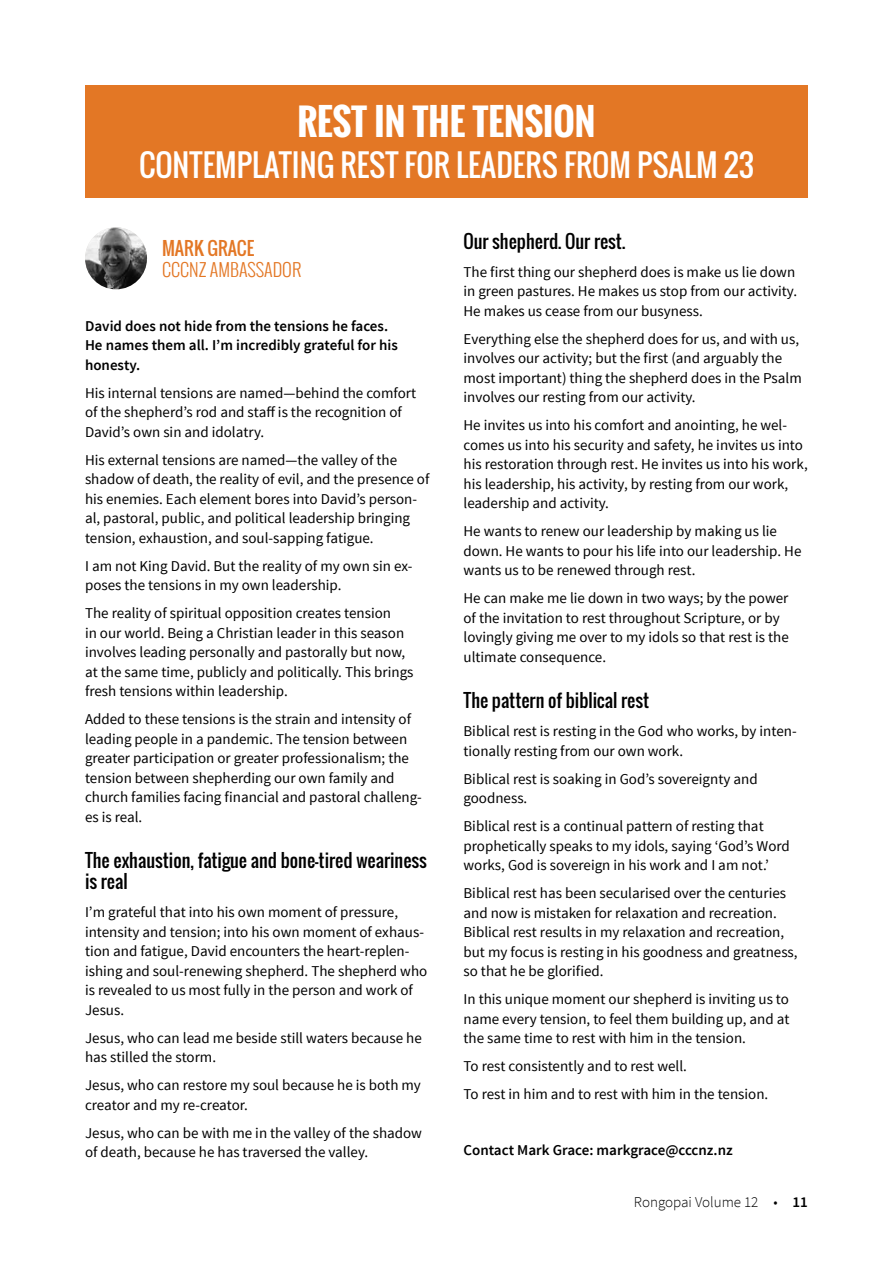
<style>
.page{position:relative;width:893px;height:1263px;background:#fff}
.page>*{position:absolute;margin:0;border:0;box-sizing:border-box;transform-origin:0 0}
.t1{font:700 36px "Oswald";color:#fff}
.t2{font:30px "Oswald";color:#fff}
.t3{font:18px/21px "Oswald";color:#000}
.t4{font:300 18px "Oswald";color:#e37725}
.t5{font:18px "Oswald";color:#e37725}
.t6{font:15px/19.5px "Source Sans Pro";color:#000}
.t7{font:600 15px/19.5px "Source Sans Pro";color:#000}
.t8{font:300 15px "Source Sans Pro";color:#000}
.s1{font-weight:600}
</style>
<div class="page">
<div style="left:85px;top:85px;width:723px;height:112px;background:#e37725"></div>
<img style="left:85px;top:227px;width:62px;height:62px;border-radius:31px">
<h1 class="t1" style="left:298px;top:94px;width:299px">REST IN THE TENSION</h1>
<h2 class="t2" style="left:139px;top:142px;width:616px">CONTEMPLATING REST FOR LEADERS FROM PSALM 23</h2>
<p class="t5" style="left:162px;top:235px;width:94px">MARK GRACE</p>
<p class="t4" style="left:162px;top:257px;width:141px">CCCNZ AMBASSADOR</p>
<p class="t7" style="left:85px;top:316px;width:314px">David does not hide from the tensions he faces.<br>He names them all. I’m incredibly grateful for his honesty.</p>
<p class="t6" style="left:85px;top:383px;width:333px">His internal tensions are named—behind the comfort of the shepherd’s rod and staff is the recognition of<br>David’s own sin and idolatry.</p>
<p class="t6" style="left:85px;top:450px;width:346px">His external tensions are named—the valley of the shadow of death, the reality of evil, and the presence of his enemies. Each element bores into David’s person&shy;al, pastoral, public, and political leadership bringing tension, exhaustion, and soul-sapping fatigue.</p>
<p class="t6" style="left:85px;top:556px;width:329px">I am not King David. But the reality of my own sin ex&shy;poses the tensions in my own leadership.</p>
<p class="t6" style="left:85px;top:604px;width:330px">The reality of spiritual opposition creates tension<br>in our world. Being a Christian leader in this season involves leading personally and pastorally but now, at the same time, publicly and politically. This brings fresh tensions within leadership.</p>
<p class="t6" style="left:85px;top:710px;width:338px">Added to these tensions is the strain and intensity of leading people in a pandemic. The tension between greater participation or greater professionalism; the tension between shepherding our own family and church families facing financial and pastoral challeng&shy;es is real.</p>
<p class="t3" style="left:85px;top:850px;width:343px">The exhaustion, fatigue and bone-tired weariness is real</p>
<p class="t6" style="left:85px;top:903px;width:344px">I’m grateful that into his own moment of pressure, intensity and tension; into his own moment of exhaus&shy;tion and fatigue, David encounters the heart-replen&shy;ishing and soul-renewing shepherd. The shepherd who is revealed to us most fully in the person and work of Jesus.</p>
<p class="t6" style="left:85px;top:1028px;width:338px">Jesus, who can lead me beside still waters because he has stilled the storm.</p>
<p class="t6" style="left:85px;top:1076px;width:337px">Jesus, who can restore my soul because he is both my creator and my re-creator.</p>
<p class="t6" style="left:85px;top:1123px;width:338px">Jesus, who can be with me in the valley of the shadow of death, because he has traversed the valley.</p>
<p class="t3" style="left:463px;top:230px;width:163px">Our shepherd. Our rest.</p>
<p class="t6" style="left:463px;top:262px;width:335px">The first thing our shepherd does is make us lie down in green pastures. He makes us stop from our activity.<br>He makes us cease from our busyness.</p>
<p class="t6" style="left:463px;top:329px;width:340px">Everything else the shepherd does for us, and with us, involves our activity; but the first (and arguably the most important) thing the shepherd does in the Psalm involves our resting from our activity.</p>
<p class="t6" style="left:463px;top:416px;width:346px">He invites us into his comfort and anointing, he wel&shy;comes us into his security and safety, he invites us into his restoration through rest. He invites us into his work, his leadership, his activity, by resting from our work, leadership and activity.</p>
<p class="t6" style="left:463px;top:522px;width:339px">He wants to renew our leadership by making us lie down. He wants to pour his life into our leadership. He wants us to be renewed through rest.</p>
<p class="t6" style="left:463px;top:589px;width:327px">He can make me lie down in two ways; by the power of the invitation to rest throughout Scripture, or by lovingly giving me over to my idols so that rest is the ultimate consequence.</p>
<p class="t3" style="left:463px;top:690px;width:187px">The pattern of biblical rest</p>
<p class="t6" style="left:463px;top:722px;width:335px">Biblical rest is resting in the God who works, by inten&shy;tionally resting from our own work.</p>
<p class="t6" style="left:463px;top:769px;width:296px">Biblical rest is soaking in God’s sovereignty and goodness.</p>
<p class="t6" style="left:463px;top:817px;width:328px">Biblical rest is a continual pattern of resting that prophetically speaks to my idols, saying ‘God’s Word works, God is sovereign in his work and I am not.’</p>
<p class="t6" style="left:463px;top:884px;width:336px">Biblical rest has been secularised over the centuries and now is mistaken for relaxation and recreation.<br>Biblical rest results in my relaxation and recreation, but my focus is resting in his goodness and greatness, so that he be glorified.</p>
<p class="t6" style="left:463px;top:990px;width:327px;text-align:justify">In this unique moment our shepherd is inviting us to name every tension, to feel them building up, and at the same time to rest with him in the tension.</p>
<p class="t6" style="left:463px;top:1053px;width:306px;line-height:28px">To rest consistently and to rest well.<br>To rest in him and to rest with him in the tension.</p>
<p class="t7" style="left:463px;top:1141px;width:271px">Contact Mark Grace: markgrace@cccnz.nz</p>
<p class="t8" style="left:634px;top:1192px;width:176px">Rongopai Volume 12 • <span class="s1">11</span></p>
</div>
